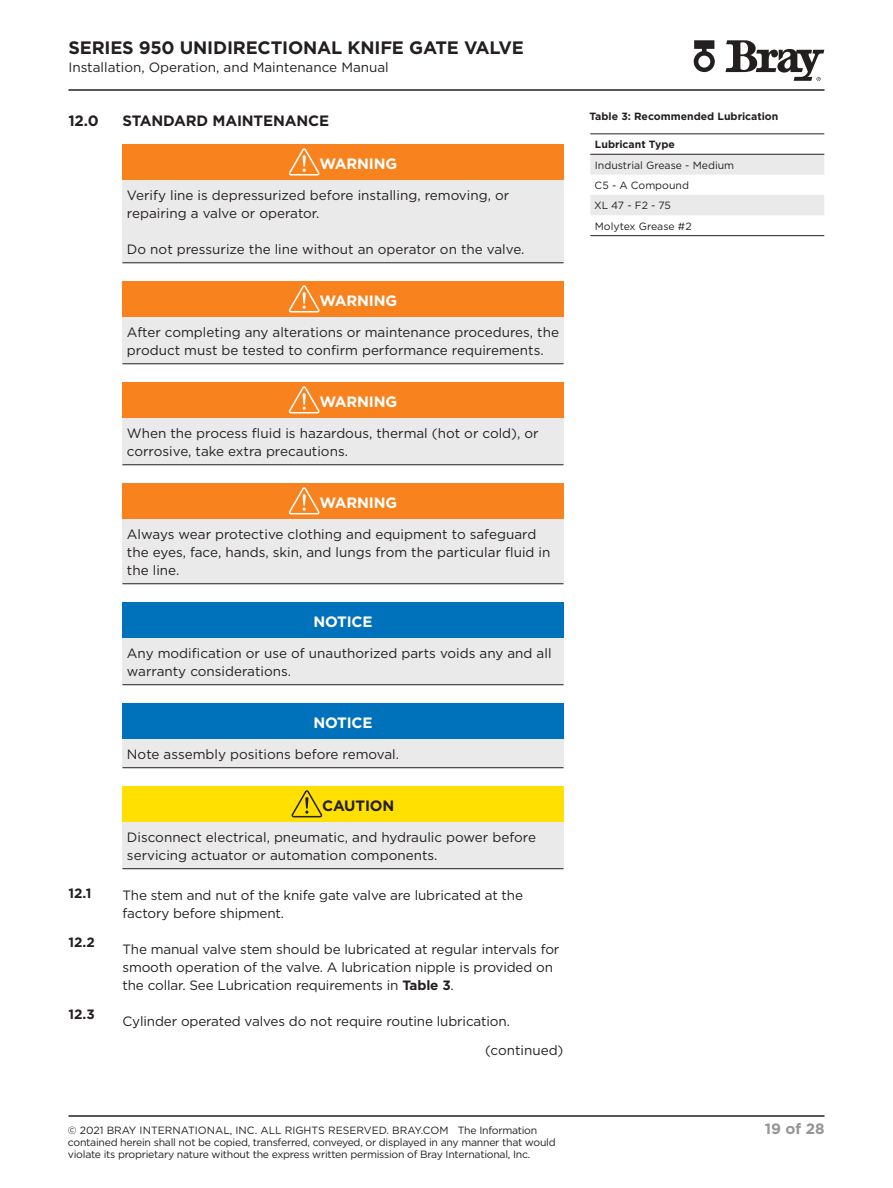
<style>
.page{position:relative;width:893px;height:1188px;background:#fff}
.page>*{position:absolute;margin:0;border:0;box-sizing:border-box;transform-origin:0 0}
.t1{font:700 18px "Gotham Pro";letter-spacing:-.01em;color:#241f1f}
.t2{font:700 15px "Gotham";letter-spacing:-.01em;color:#fff}
.t3{font:700 15px "Gotham";letter-spacing:-.01em;color:#241f1f}
.t4{font:700 15px "Gotham";color:#969698}
.t5{font:13.5px/18px "Gotham";color:#241f1f}
.t6{font:700 13.5px "Gotham";color:#241f1f}
.t7{font:10.5px/12px "Gotham";letter-spacing:-.025em;color:#241f1f}
.t8{font:10.5px/20.4px "Gotham";color:#241f1f}
.t9{font:700 10.5px "Gotham Pro";color:#241f1f}
.t10{font:700 10.5px "Gotham";color:#241f1f}
.s1{font-weight:700}
</style>
<div class="page">
<hr style="left:68px;top:89px;width:756px;height:2px;background:#241f1f">
<svg style="left:725px;top:40px;width:99px;height:41px"></svg>
<svg style="left:694px;top:40px;width:21px;height:32px"></svg>
<hr style="left:68px;top:1115px;width:756px;height:2px;background:#241f1f">
<div style="left:122px;top:144px;width:441px;height:36px;background:#f8821e"></div>
<div style="left:122px;top:180px;width:441px;height:83px;background:#ebeaea"></div>
<hr style="left:122px;top:263px;width:441px;height:1px;background:#241f1f">
<svg style="left:289px;top:148px;width:31px;height:28px"></svg>
<div style="left:122px;top:281px;width:441px;height:36px;background:#f8821e"></div>
<div style="left:122px;top:317px;width:441px;height:47px;background:#ebeaea"></div>
<hr style="left:122px;top:364px;width:441px;height:1px;background:#241f1f">
<svg style="left:289px;top:285px;width:31px;height:27px"></svg>
<div style="left:122px;top:382px;width:441px;height:36px;background:#f8821e"></div>
<div style="left:122px;top:418px;width:441px;height:47px;background:#ebeaea"></div>
<hr style="left:122px;top:465px;width:441px;height:1px;background:#241f1f">
<svg style="left:289px;top:386px;width:31px;height:27px"></svg>
<div style="left:122px;top:483px;width:441px;height:36px;background:#f8821e"></div>
<div style="left:122px;top:519px;width:441px;height:65px;background:#ebeaea"></div>
<hr style="left:122px;top:584px;width:441px;height:1px;background:#241f1f">
<svg style="left:289px;top:487px;width:31px;height:27px"></svg>
<div style="left:122px;top:602px;width:441px;height:36px;background:#0072bc"></div>
<div style="left:122px;top:638px;width:441px;height:47px;background:#ebeaea"></div>
<hr style="left:122px;top:684px;width:441px;height:1px;background:#241f1f">
<div style="left:122px;top:703px;width:441px;height:36px;background:#0072bc"></div>
<div style="left:122px;top:739px;width:441px;height:29px;background:#ebeaea"></div>
<hr style="left:122px;top:767px;width:441px;height:1px;background:#241f1f">
<div style="left:122px;top:786px;width:441px;height:36px;background:#ffe000"></div>
<div style="left:122px;top:822px;width:441px;height:47px;background:#ebeaea"></div>
<hr style="left:122px;top:868px;width:441px;height:1px;background:#241f1f">
<svg style="left:291px;top:790px;width:31px;height:27px"></svg>
<svg style="left:590px;top:155px;width:234px;height:60px"></svg>
<hr style="left:590px;top:235px;width:234px;height:1px;background:#241f1f">
<hr style="left:590px;top:134px;width:234px;height:1px;background:#241f1f">
<hr style="left:590px;top:154px;width:234px;height:1px;background:#241f1f">
<h1 class="t1" style="left:68px;top:37px;width:457px">SERIES 950 UNIDIRECTIONAL KNIFE GATE VALVE</h1>
<p class="t5" style="left:68px;top:58px;width:322px">Installation, Operation, and Maintenance Manual</p>
<p class="t3" style="left:68px;top:111px;width:32px">12.0</p>
<p class="t3" style="left:122px;top:111px;width:208px">STANDARD MAINTENANCE</p>
<p class="t2" style="left:319px;top:153px;width:79px">WARNING</p>
<p class="t5" style="left:127px;top:186px;width:384px">Verify line is depressurized before installing, removing, or repairing a valve or operator.</p>
<p class="t5" style="left:127px;top:240px;width:399px">Do not pressurize the line without an operator on the valve.</p>
<p class="t2" style="left:319px;top:290px;width:79px">WARNING</p>
<p class="t5" style="left:127px;top:323px;width:433px">After completing any alterations or maintenance procedures, the product must be tested to confirm performance requirements.</p>
<p class="t2" style="left:319px;top:391px;width:79px">WARNING</p>
<p class="t5" style="left:127px;top:424px;width:413px">When the process fluid is hazardous, thermal (hot or cold), or corrosive, take extra precautions.</p>
<p class="t2" style="left:319px;top:492px;width:79px">WARNING</p>
<p class="t5" style="left:127px;top:525px;width:425px">Always wear protective clothing and equipment to safeguard the eyes, face, hands, skin, and lungs from the particular fluid in the line.</p>
<p class="t2" style="left:313px;top:611px;width:61px">NOTICE</p>
<p class="t5" style="left:127px;top:644px;width:426px">Any modification or use of unauthorized parts voids any and all warranty considerations.</p>
<p class="t2" style="left:313px;top:712px;width:61px">NOTICE</p>
<p class="t5" style="left:127px;top:745px;width:274px">Note assembly positions before removal.</p>
<p class="t3" style="left:322px;top:795px;width:74px">CAUTION</p>
<p class="t5" style="left:127px;top:828px;width:411px">Disconnect electrical, pneumatic, and hydraulic power before servicing actuator or automation components.</p>
<p class="t6" style="left:68px;top:884px;width:24px">12.1</p>
<p class="t5" style="left:122px;top:886px;width:402px">The stem and nut of the knife gate valve are lubricated at the factory before shipment.</p>
<p class="t6" style="left:68px;top:933px;width:28px">12.2</p>
<p class="t5" style="left:122px;top:940px;width:438px">The manual valve stem should be lubricated at regular intervals for smooth operation of the valve. A lubrication nipple is provided on the collar. See Lubrication requirements in <span class="s1">Table 3</span>.</p>
<p class="t6" style="left:68px;top:1005px;width:28px">12.3</p>
<p class="t5" style="left:485px;top:1007px;width:80px;line-height:28.8px;text-indent:-363px">Cylinder operated valves do not require routine lubrication. (continued)</p>
<p class="t9" style="left:590px;top:110px;width:190px">Table 3: Recommended Lubrication</p>
<p class="t10" style="left:595px;top:138px;width:82px">Lubricant Type</p>
<p class="t8" style="left:594px;top:155px;width:142px">Industrial Grease - Medium<br>C5 - A Compound<br>XL 47 - F2 - 75<br>Molytex Grease #2</p>
<p class="t8" style="left:68px;top:1120px;width:471px">© 2021 BRAY INTERNATIONAL, INC. ALL RIGHTS RESERVED. BRAY.COM The Information</p>
<p class="t4" style="left:765px;top:1119px;width:61px">19 of 28</p>
<p class="t7" style="left:68px;top:1136px;width:489px">contained herein shall not be copied, transferred, conveyed, or displayed in any manner that would violate its proprietary nature without the express written permission of Bray International, Inc.</p>
</div>
